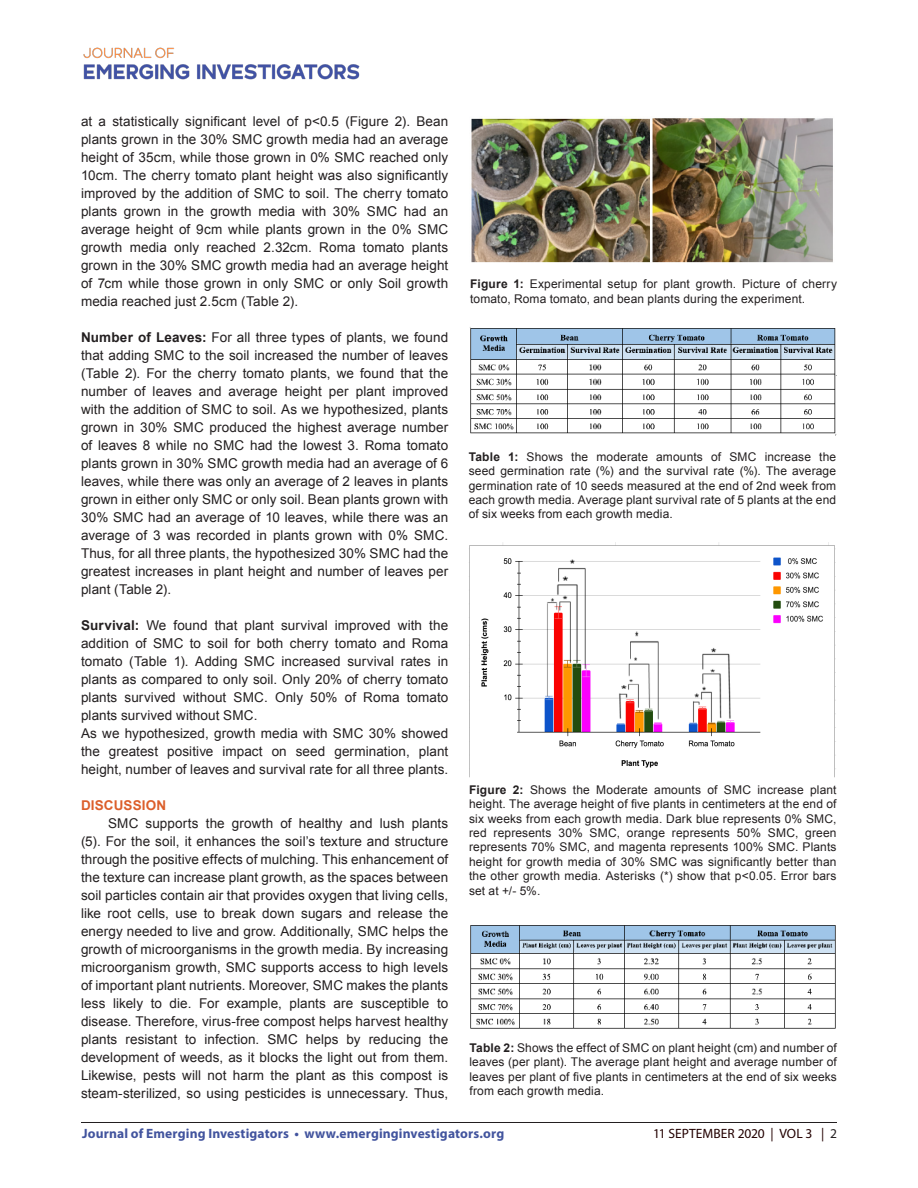
<style>
.page{position:relative;width:918px;height:1188px;background:#fff}
.page>*{position:absolute;margin:0;border:0;box-sizing:border-box;transform-origin:0 0}
.t1{font:13.5px/18px "Arial";letter-spacing:.005em;color:#231f20;text-align:justify}
.t2{font:700 13.5px "Myriad Pro";letter-spacing:.01em;color:#42549e}
.t3{font:13.5px "Myriad Pro";letter-spacing:-.005em;color:#230000}
.t4{font:700 13.5px "Arial";letter-spacing:.015em;color:#dc5f2b}
.t5{font:12px/14.4px "Arial";letter-spacing:.01em;color:#231f20;text-align:justify}
.s1{font-weight:700}
.s2{color:#231f20}
</style>
<div class="page">
<hr style="left:81px;top:1122px;width:756px;height:1px;background:#231f20">
<img style="left:83px;top:47px;width:277px;height:33px">
<img style="left:471px;top:118px;width:362px;height:145px">
<img style="left:469px;top:542px;width:367px;height:235px">
<img style="left:470px;top:327px;width:367px;height:109px">
<img style="left:470px;top:925px;width:366px;height:104px">
<p class="t1" style="left:81px;top:112px;width:369px">at a statistically significant level of p&lt;0.5 (Figure 2). Bean plants grown in the 30% SMC growth media had an average height of 35cm, while those grown in 0% SMC reached only 10cm. The cherry tomato plant height was also significantly improved by the addition of SMC to soil. The cherry tomato plants grown in the growth media with 30% SMC had an average height of 9cm while plants grown in the 0% SMC growth media only reached 2.32cm. Roma tomato plants grown in the 30% SMC growth media had an average height of 7cm while those grown in only SMC or only Soil growth media reached just 2.5cm (Table 2).</p>
<p class="t1" style="left:81px;top:328px;width:369px"><span class="s1">Number of Leaves:</span> For all three types of plants, we found that adding SMC to the soil increased the number of leaves (Table 2). For the cherry tomato plants, we found that the number of leaves and average height per plant improved with the addition of SMC to soil. As we hypothesized, plants grown in 30% SMC produced the highest average number of leaves 8 while no SMC had the lowest 3. Roma tomato plants grown in 30% SMC growth media had an average of 6 leaves, while there was only an average of 2 leaves in plants grown in either only SMC or only soil. Bean plants grown with 30% SMC had an average of 10 leaves, while there was an average of 3 was recorded in plants grown with 0% SMC.<br>Thus, for all three plants, the hypothesized 30% SMC had the greatest increases in plant height and number of leaves per plant (Table 2).</p>
<p class="t1" style="left:81px;top:616px;width:369px"><span class="s1">Survival:</span> We found that plant survival improved with the addition of SMC to soil for both cherry tomato and Roma tomato (Table 1). Adding SMC increased survival rates in plants as compared to only soil. Only 20% of cherry tomato plants survived without SMC. Only 50% of Roma tomato plants survived without SMC.</p>
<p class="t1" style="left:81px;top:724px;width:369px">As we hypothesized, growth media with SMC 30% showed the greatest positive impact on seed germination, plant height, number of leaves and survival rate for all three plants.</p>
<p class="t4" style="left:81px;top:796px;width:87px">DISCUSSION</p>
<p class="t1" style="left:81px;top:814px;width:369px;text-indent:27px">SMC supports the growth of healthy and lush plants (5). For the soil, it enhances the soil’s texture and structure through the positive effects of mulching. This enhancement of the texture can increase plant growth, as the spaces between soil particles contain air that provides oxygen that living cells, like root cells, use to break down sugars and release the energy needed to live and grow. Additionally, SMC helps the growth of microorganisms in the growth media. By increasing microorganism growth, SMC supports access to high levels of important plant nutrients. Moreover, SMC makes the plants less likely to die. For example, plants are susceptible to disease. Therefore, virus-free compost helps harvest healthy plants resistant to infection. SMC helps by reducing the development of weeds, as it blocks the light out from them.<br>Likewise, pests will not harm the plant as this compost is steam-sterilized, so using pesticides is unnecessary. Thus,</p>
<p class="t5" style="left:470px;top:277px;width:368px"><span class="s1">Figure 1:</span> Experimental setup for plant growth. Picture of cherry tomato, Roma tomato, and bean plants during the experiment.</p>
<p class="t5" style="left:469px;top:450px;width:369px"><span class="s1">Table 1:</span> Shows the moderate amounts of SMC increase the seed germination rate (%) and the survival rate (%). The average germination rate of 10 seeds measured at the end of 2nd week from each growth media. Average plant survival rate of 5 plants at the end of six weeks from each growth media.</p>
<p class="t5" style="left:469px;top:783px;width:369px"><span class="s1">Figure 2:</span> Shows the Moderate amounts of SMC increase plant height. The average height of five plants in centimeters at the end of six weeks from each growth media. Dark blue represents 0% SMC, red represents 30% SMC, orange represents 50% SMC, green represents 70% SMC, and magenta represents 100% SMC. Plants height for growth media of 30% SMC was significantly better than the other growth media. Asterisks (*) show that p&lt;0.05. Error bars set at +/- 5%.</p>
<p class="t5" style="left:470px;top:1041px;width:369px"><span class="s1">Table 2:</span> Shows the effect of SMC on plant height (cm) and number of leaves (per plant). The average plant height and average number of leaves per plant of five plants in centimeters at the end of six weeks from each growth media.</p>
<p class="t2" style="left:82px;top:1125px;width:424px">Journal of Emerging Investigators • www.emerginginvestigators.org</p>
<p class="t3" style="left:653px;top:1125px;width:185px">11 SEPTEMBER 2020 | VOL 3 | <span class="s2">2</span></p>
</div>
